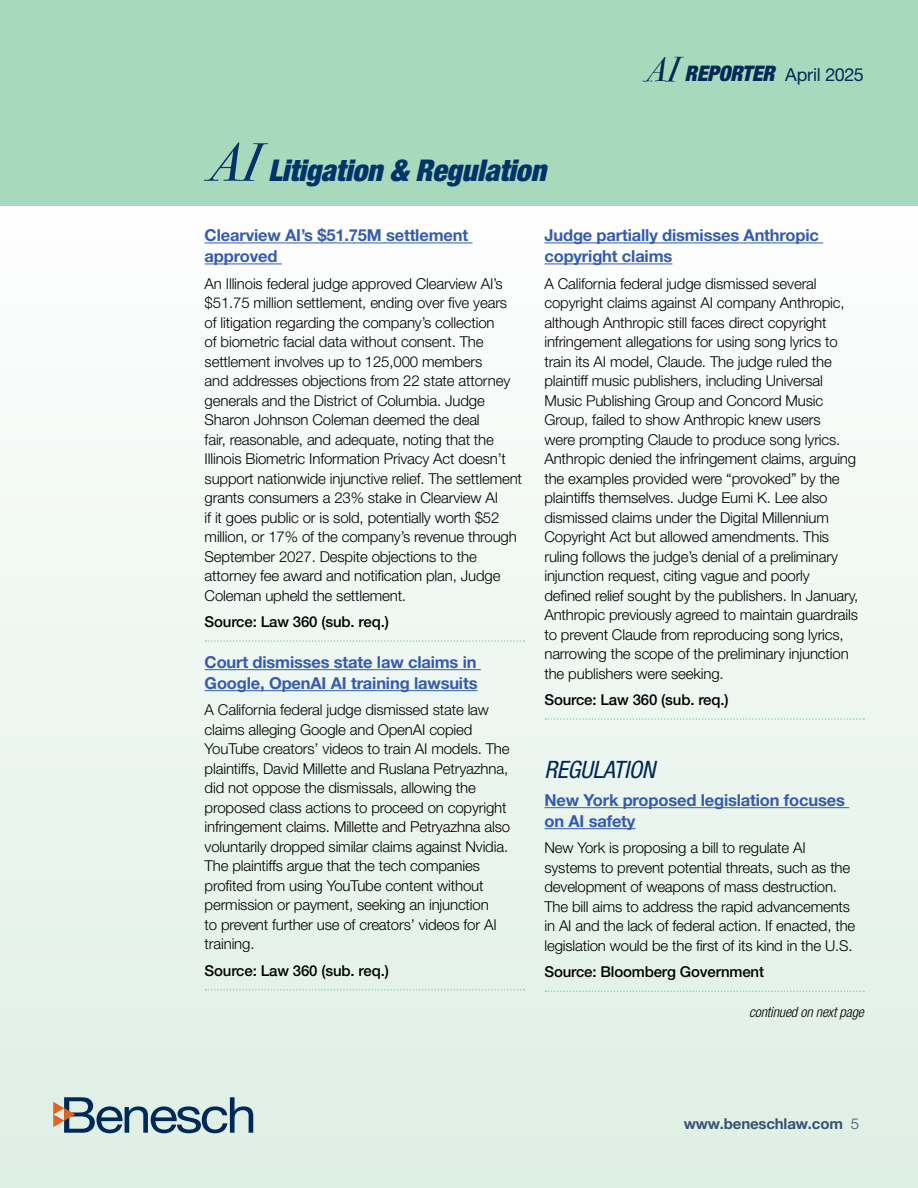
<style>
.page{position:relative;width:918px;height:1188px;background:#fff}
.page>*{position:absolute;margin:0;border:0;box-sizing:border-box;transform-origin:0 0}
.t1{font:italic 900 condensed 30px "Helvetica Neue LT Std";letter-spacing:-.01em;color:#003468}
.t2{font:italic condensed 24px "Helvetica Neue LT Std";letter-spacing:-.01em;color:#002957}
.t3{font:18px "Helvetica Neue LT Std";letter-spacing:-.01em;color:#002957}
.t4{font:700 16.5px/21px "Helvetica Neue LT Std";letter-spacing:-.01em;color:#355cad}
.t5{font:300 15px/19.5px "Helvetica Neue LT Std";letter-spacing:-.01em;color:#000}
.t6{font:500 15px "Helvetica Neue LT Std";letter-spacing:-.01em;color:#000}
.t7{font:700 15px "Helvetica Neue LT Pro";letter-spacing:-.01em;color:#365473}
.t8{font:italic 300 condensed 14.25px "Helvetica Neue LT Std";letter-spacing:-.01em;color:#000}
.s1{font-family:"Bodoni Svty Two ITCTT";font-weight:400;font-stretch:normal;font-size:54px}
.s2{font-family:"Bodoni Svty Two ITCTT";font-style:italic;font-size:34.35px}
.s3{font-weight:900;font-style:italic;font-stretch:condensed;font-size:21.45px}
.s4{font-family:"Helvetica Neue LT Std";font-weight:300}
</style>
<div class="page">
<div style="left:0;top:184px;width:918px;height:1004px;background:linear-gradient(to bottom,#fefefe,#deefe4)"></div>
<svg style="left:53px;top:1097px;width:200px;height:36px;background:#96aab0"></svg>
<hr style="left:205px;top:243px;width:267px;height:1px;background:#355cad">
<hr style="left:205px;top:264px;width:77px;height:1px;background:#355cad">
<svg style="left:205px;top:640px;width:319px;height:2px"></svg>
<hr style="left:205px;top:669px;width:276px;height:1px;background:#355cad">
<hr style="left:205px;top:690px;width:273px;height:1px;background:#355cad">
<svg style="left:205px;top:989px;width:319px;height:2px"></svg>
<hr style="left:544px;top:243px;width:279px;height:1px;background:#355cad">
<hr style="left:544px;top:264px;width:128px;height:1px;background:#355cad">
<svg style="left:545px;top:718px;width:319px;height:2px"></svg>
<hr style="left:544px;top:807px;width:305px;height:1px;background:#355cad">
<hr style="left:544px;top:828px;width:92px;height:1px;background:#355cad">
<svg style="left:545px;top:991px;width:319px;height:1px"></svg>
<div style="left:0;top:0;width:918px;height:205px;background:#a9d9bd"></div>
<h1 class="t1" style="left:208px;top:152px;width:339px"><span class="s1">AI</span> Litigation &amp; Regulation</h1>
<p class="t3" style="left:646px;top:64px;width:220px"><span class="s2">AI</span> <span class="s3">REPORTER</span> April 2025</p>
<p class="t4" style="left:205px;top:225px;width:265px">Clearview AI’s $51.75M settlement approved</p>
<p class="t5" style="left:205px;top:273px;width:319px">An Illinois federal judge approved Clearview AI’s $51.75 million settlement, ending over five years of litigation regarding the company’s collection<br>of biometric facial data without consent. The settlement involves up to 125,000 members<br>and addresses objections from 22 state attorney generals and the District of Columbia. Judge Sharon Johnson Coleman deemed the deal<br>fair, reasonable, and adequate, noting that the Illinois Biometric Information Privacy Act doesn’t support nationwide injunctive relief. The settlement grants consumers a 23% stake in Clearview AI<br>if it goes public or is sold, potentially worth $52 million, or 17% of the company’s revenue through September 2027. Despite objections to the attorney fee award and notification plan, Judge Coleman upheld the settlement.</p>
<p class="t6" style="left:205px;top:613px;width:186px">Source: Law 360 (sub. req.)</p>
<p class="t4" style="left:205px;top:651px;width:274px">Court dismisses state law claims in<br>Google, OpenAI AI training lawsuits</p>
<p class="t5" style="left:205px;top:700px;width:307px">A California federal judge dismissed state law claims alleging Google and OpenAI copied YouTube creators’ videos to train AI models. The plaintiffs, David Millette and Ruslana Petryazhna, did not oppose the dismissals, allowing the proposed class actions to proceed on copyright infringement claims. Millette and Petryazhna also voluntarily dropped similar claims against Nvidia.<br>The plaintiffs argue that the tech companies profited from using YouTube content without permission or payment, seeking an injunction<br>to prevent further use of creators’ videos for AI training.</p>
<p class="t6" style="left:205px;top:961px;width:186px">Source: Law 360 (sub. req.)</p>
<p class="t4" style="left:544px;top:225px;width:276px">Judge partially dismisses Anthropic copyright claims</p>
<p class="t5" style="left:544px;top:273px;width:315px">A California federal judge dismissed several copyright claims against AI company Anthropic, although Anthropic still faces direct copyright infringement allegations for using song lyrics to train its AI model, Claude. The judge ruled the plaintiff music publishers, including Universal Music Publishing Group and Concord Music Group, failed to show Anthropic knew users<br>were prompting Claude to produce song lyrics.<br>Anthropic denied the infringement claims, arguing the examples provided were “provoked” by the plaintiffs themselves. Judge Eumi K. Lee also dismissed claims under the Digital Millennium Copyright Act but allowed amendments. This ruling follows the judge’s denial of a preliminary injunction request, citing vague and poorly defined relief sought by the publishers. In January, Anthropic previously agreed to maintain guardrails to prevent Claude from reproducing song lyrics, narrowing the scope of the preliminary injunction the publishers were seeking.</p>
<p class="t6" style="left:544px;top:691px;width:186px">Source: Law 360 (sub. req.)</p>
<h2 class="t2" style="left:544px;top:756px;width:112px">REGULATION</h2>
<p class="t4" style="left:544px;top:789px;width:302px">New York proposed legislation focuses on AI safety</p>
<p class="t5" style="left:544px;top:838px;width:312px">New York is proposing a bill to regulate AI systems to prevent potential threats, such as the development of weapons of mass destruction.<br>The bill aims to address the rapid advancements in AI and the lack of federal action. If enacted, the legislation would be the first of its kind in the U.S.</p>
<p class="t6" style="left:544px;top:963px;width:221px">Source: Bloomberg Government</p>
<p class="t8" style="left:749px;top:1004px;width:116px">continued on next page</p>
<p class="t7" style="left:684px;top:1115px;width:177px">www.beneschlaw.com <span class="s4">5</span></p>
</div>
